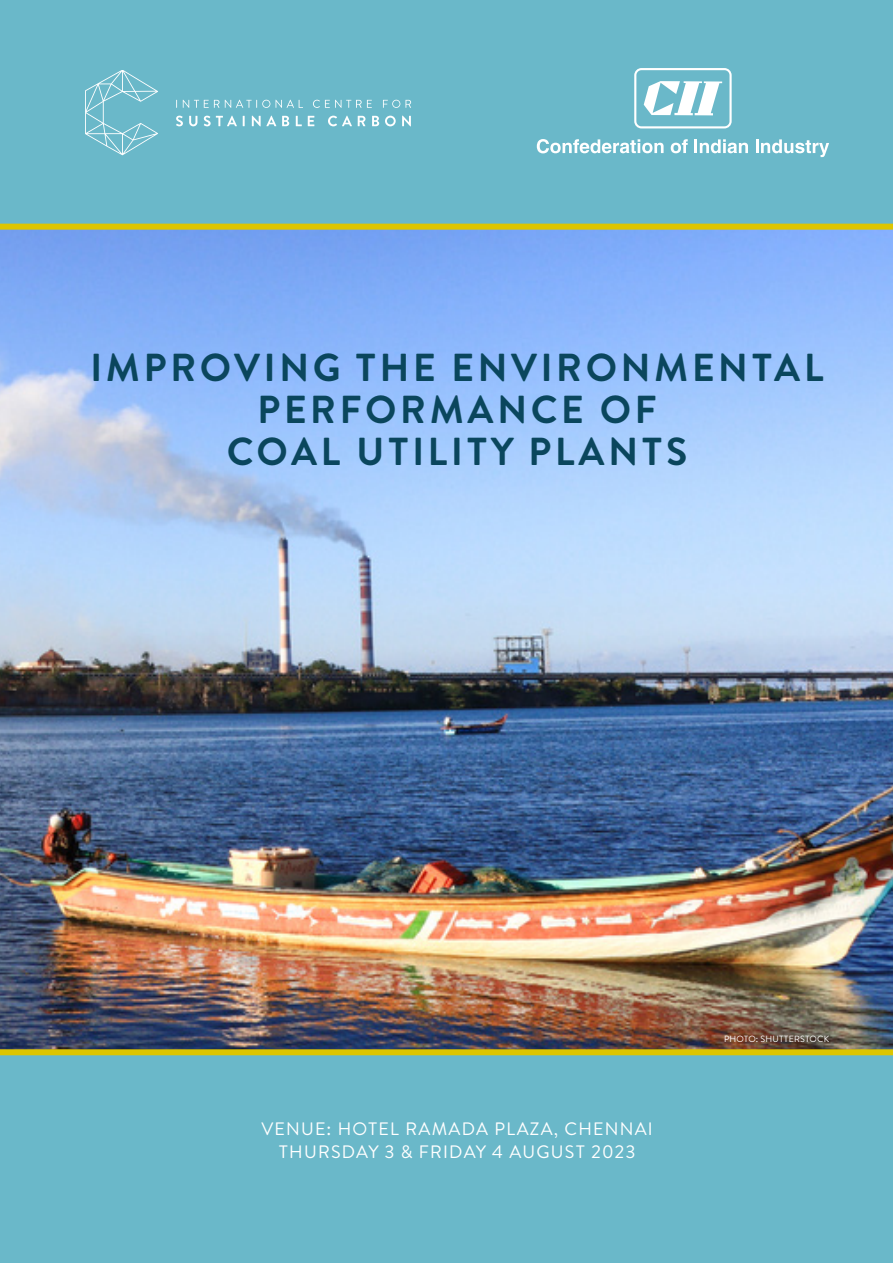
<style>
.page{position:relative;width:893px;height:1263px;background:#6ab8c9}
.page>*{position:absolute;margin:0;border:0;box-sizing:border-box;transform-origin:0 0}
.body_U_L{font:700 39px/42px "Brandon Text";letter-spacing:.095em;color:#0a465d;text-align:center}
.body_U_L-2{font:18px "Brandon Text";letter-spacing:.07em;color:#fff}
.body_U_L-3{font:9px "Brandon Text";letter-spacing:.02em;color:#fff}
</style>
<div class="page">
<img style="left:0;top:230px;width:893px;height:819px">
<div style="left:0;top:1049px;width:893px;height:6px;background:#ddc500"></div>
<div style="left:0;top:224px;width:893px;height:6px;background:#ddc500"></div>
<svg style="left:183px;top:100px;width:36px;height:8px"></svg>
<svg style="left:225px;top:100px;width:45px;height:8px"></svg>
<svg style="left:276px;top:100px;width:27px;height:8px"></svg>
<svg style="left:313px;top:100px;width:59px;height:8px"></svg>
<svg style="left:383px;top:100px;width:28px;height:8px"></svg>
<svg style="left:176px;top:116px;width:7px;height:10px"></svg>
<svg style="left:189px;top:116px;width:8px;height:10px"></svg>
<svg style="left:204px;top:116px;width:33px;height:10px"></svg>
<svg style="left:243px;top:116px;width:2px;height:10px"></svg>
<svg style="left:252px;top:116px;width:24px;height:10px"></svg>
<svg style="left:282px;top:116px;width:7px;height:10px"></svg>
<svg style="left:296px;top:116px;width:6px;height:10px"></svg>
<svg style="left:308px;top:116px;width:6px;height:10px"></svg>
<svg style="left:328px;top:116px;width:24px;height:10px"></svg>
<svg style="left:358px;top:116px;width:7px;height:10px"></svg>
<svg style="left:372px;top:116px;width:7px;height:10px"></svg>
<svg style="left:385px;top:116px;width:11px;height:10px"></svg>
<svg style="left:402px;top:116px;width:9px;height:10px"></svg>
<svg style="left:85px;top:71px;width:73px;height:84px"></svg>
<svg style="left:537px;top:139px;width:127px;height:14px"></svg>
<svg style="left:671px;top:139px;width:17px;height:14px"></svg>
<hr style="left:694px;top:139px;width:3px;height:14px;background:#fff">
<svg style="left:700px;top:139px;width:48px;height:14px"></svg>
<hr style="left:756px;top:139px;width:3px;height:14px;background:#fff">
<svg style="left:761px;top:139px;width:68px;height:18px"></svg>
<svg style="left:634px;top:68px;width:98px;height:60px"></svg>
<p class="body_U_L" style="left:90px;top:346px;width:735px">IMPROVING THE ENVIRONMENTAL<br>PERFORMANCE OF<br>COAL UTILITY PLANTS</p>
<p class="body_U_L-2" style="left:261px;top:1117px;width:393px">VENUE: HOTEL RAMADA PLAZA, CHENNAI</p>
<p class="body_U_L-2" style="left:279px;top:1139px;width:358px">THURSDAY 3 &amp; FRIDAY 4 AUGUST 2023</p>
<p class="body_U_L-3" style="left:724px;top:1033px;width:106px">PHOTO: SHUTTERSTOCK</p>
</div>
